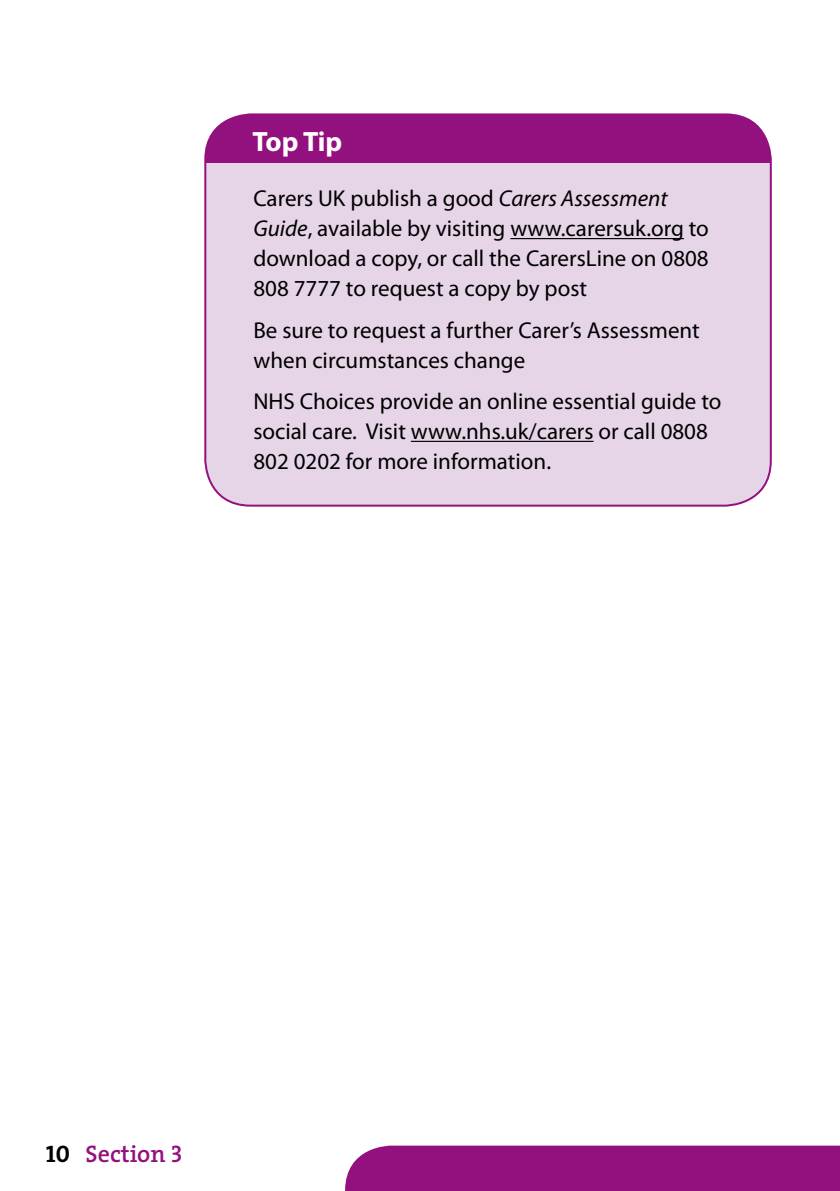
<style>
.page{position:relative;width:840px;height:1191px;background:#fff}
.page>*{position:absolute;margin:0;border:0;box-sizing:border-box;transform-origin:0 0}
.t1{font:700 28px "Myriad Pro";letter-spacing:-.01em;color:#fff}
.t2{font:600 24px "The Serif";color:#93117e}
.t3{font:23px/30px "Myriad Pro";color:#000}
.s1{font-style:italic}
.s2{font-family:"The Serif Bold Caps";font-weight:400;color:#000}
.s3{font-family:"The Serif Semi Bold Caps";font-weight:400}
</style>
<div class="page">
<div style="left:345px;top:1145px;width:495px;height:46px;background:#93117e"></div>
<div style="left:205px;top:114px;width:565px;height:391px;background:#e6d5e7;border-radius:45px"></div>
<div style="left:205px;top:114px;width:565px;height:48px;background:#93117e"></div>
<div style="left:204px;top:113px;width:567px;height:393px;border:2px solid #93117e;border-radius:45px"></div>
<hr style="left:510px;top:238px;width:173px;height:1px;background:#000">
<hr style="left:410px;top:441px;width:183px;height:1px;background:#000">
<p class="t1" style="left:252px;top:123px;width:91px">Top Tip</p>
<p class="t3" style="left:253px;top:183px;width:457px">Carers UK publish a good <span class="s1">Carers Assessment Guide</span>, available by visiting www.carersuk.org to download a copy, or call the CarersLine on 0808<br>808 7777 to request a copy by post</p>
<p class="t3" style="left:253px;top:314px;width:447px">Be sure to request a further Carer’s Assessment when circumstances change</p>
<p class="t3" style="left:253px;top:386px;width:469px">NHS Choices provide an online essential guide to social care. Visit www.nhs.uk/carers or call 0808<br>802 0202 for more information.</p>
<p class="t2" style="left:46px;top:1133px;width:138px"><span class="s2">10</span> Section <span class="s3">3</span></p>
</div>
